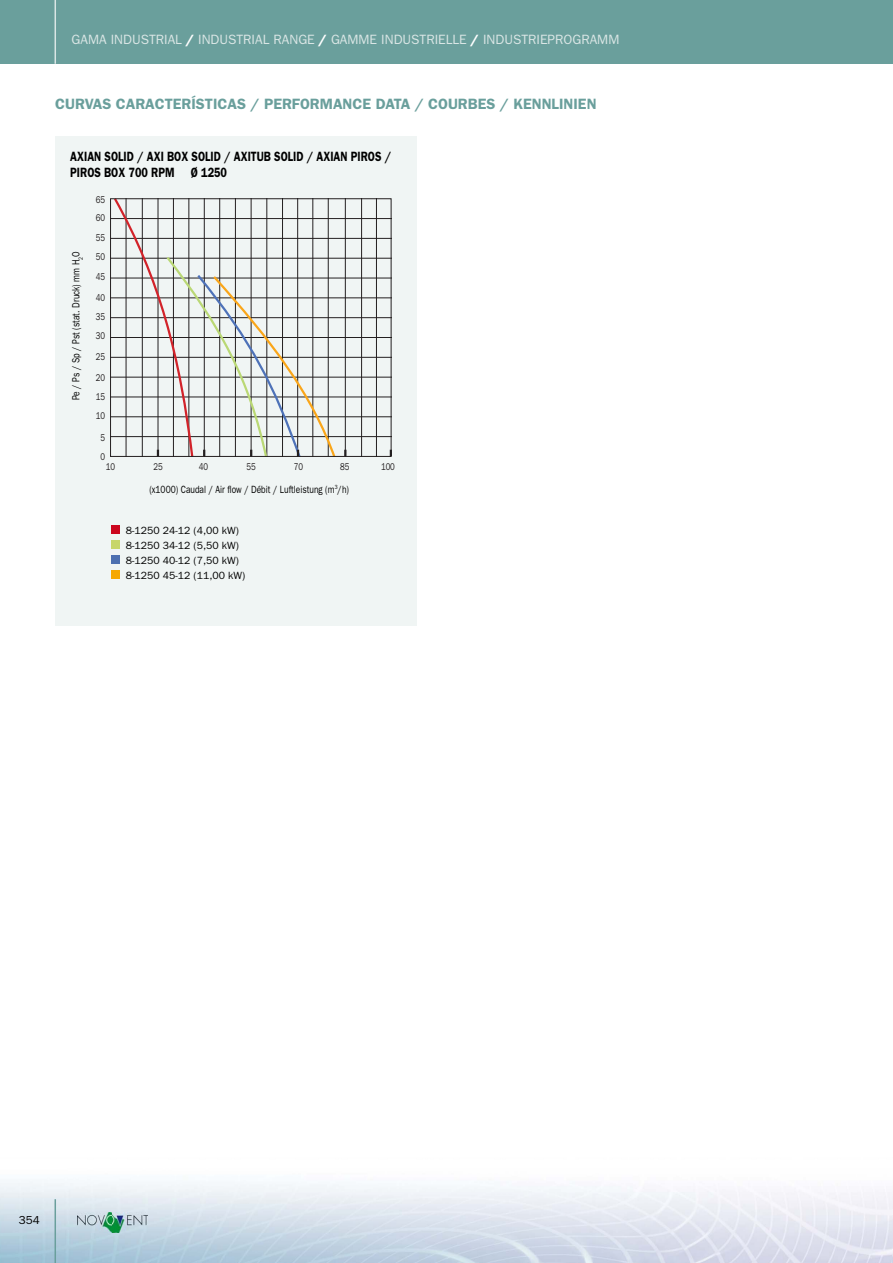
<style>
.page{position:relative;width:893px;height:1263px;background:#fff}
.page>*{position:absolute;margin:0;border:0;box-sizing:border-box;transform-origin:0 0}
.t1{font:600 15px "Franklin Gothic";color:#6a9f9c}
.t2{font:13.5px "Franklin Gothic";color:#dae6e5}
.t3{font:600 13.5px/16.2px "Franklin Gothic";color:#000;scale:.8 1}
.t4{font:11.55px "Franklin Gothic";color:#000}
.t5{font:10.5px/15px "Franklin Gothic";color:#000}
.t6{font:10.5px "Franklin Gothic";color:#000;scale:.8 1}
.t7{font:9.75px/21px "Franklin Gothic IT Cby BT";color:#231f20;scale:.8 1}
.s1{font-weight:800;color:#fff}
</style>
<div class="page">
<div style="left:0;top:0;width:893px;height:64px;background:#6a9f9c"></div>
<hr style="left:55px;top:0;width:1px;height:64px;background:#dae6e5">
<img style="left:0;top:1180px;width:892px;height:83px">
<hr style="left:55px;top:1199px;width:1px;height:64px;background:#6a9f9c">
<img style="left:78px;top:1213px;width:70px;height:20px">
<img style="left:892px;top:1158px;width:1px;height:105px">
<div style="left:55px;top:136px;width:362px;height:489px;background:#f0f5f4"></div>
<div style="left:111px;top:556px;width:9px;height:8px;background:#4d70b0"></div>
<div style="left:111px;top:571px;width:9px;height:8px;background:#f6a800"></div>
<div style="left:111px;top:541px;width:9px;height:8px;background:#c7d66a"></div>
<div style="left:111px;top:526px;width:9px;height:8px;background:#cc071e"></div>
<hr style="left:111px;top:218px;width:280px;height:1px;background:#231f20">
<hr style="left:111px;top:238px;width:280px;height:1px;background:#231f20">
<hr style="left:111px;top:258px;width:280px;height:1px;background:#231f20">
<hr style="left:111px;top:278px;width:280px;height:1px;background:#231f20">
<hr style="left:111px;top:298px;width:280px;height:1px;background:#231f20">
<hr style="left:111px;top:317px;width:280px;height:1px;background:#231f20">
<hr style="left:111px;top:337px;width:280px;height:1px;background:#231f20">
<hr style="left:111px;top:357px;width:280px;height:1px;background:#231f20">
<hr style="left:111px;top:377px;width:280px;height:1px;background:#231f20">
<hr style="left:111px;top:397px;width:280px;height:1px;background:#231f20">
<hr style="left:111px;top:416px;width:280px;height:1px;background:#231f20">
<hr style="left:111px;top:436px;width:280px;height:1px;background:#231f20">
<hr style="left:345px;top:199px;width:1px;height:257px;background:#231f20">
<hr style="left:361px;top:199px;width:1px;height:257px;background:#231f20">
<hr style="left:376px;top:199px;width:1px;height:257px;background:#231f20">
<svg style="left:112px;top:201px;width:226px;height:254px"></svg>
<div style="left:110px;top:199px;width:281px;height:258px;border:1px solid #231f20"></div>
<p class="t2" style="left:72px;top:35px;width:549px">GAMA INDUSTRIAL <span class="s1">/</span> INDUSTRIAL RANGE <span class="s1">/</span> GAMME INDUSTRIELLE <span class="s1">/</span> INDUSTRIEPROGRAMM</p>
<h1 class="t1" style="left:55px;top:99px;width:543px">CURVAS CARACTERÍSTICAS / PERFORMANCE DATA / COURBES / KENNLINIEN</h1>
<p class="t3" style="left:70px;top:150px;width:403px">AXIAN SOLID / AXI BOX SOLID / AXITUB SOLID / AXIAN PIROS /<br>PIROS BOX 700 RPM Ø 1250</p>
<p class="t6" style="left:72px;top:400px;width:188px;rotate:-90deg">Pe / Ps / Sp / Pst (stat. Druck) mm H O<sub>2</sub></p>
<p class="t7" style="left:96px;top:191px;width:13px">65</p>
<p class="t7" style="left:96px;top:228px;width:13px">55</p>
<p class="t7" style="left:96px;top:208px;width:13px">60</p>
<p class="t7" style="left:96px;top:247px;width:13px">50</p>
<p class="t7" style="left:96px;top:267px;width:13px">45</p>
<p class="t7" style="left:96px;top:288px;width:13px">40</p>
<p class="t7" style="left:96px;top:307px;width:13px">35</p>
<p class="t7" style="left:96px;top:326px;width:13px">30</p>
<p class="t7" style="left:96px;top:347px;width:13px">25<br>20</p>
<p class="t7" style="left:96px;top:387px;width:13px">15</p>
<p class="t7" style="left:101px;top:429px;width:7px;line-height:18.9px">5<br>0</p>
<p class="t7" style="left:96px;top:406px;width:13px">10</p>
<p class="t7" style="left:106px;top:457px;width:13px">10</p>
<p class="t7" style="left:153px;top:457px;width:13px">25</p>
<p class="t7" style="left:199px;top:457px;width:13px">40</p>
<p class="t7" style="left:246px;top:457px;width:13px">55</p>
<p class="t7" style="left:294px;top:457px;width:13px">70</p>
<p class="t7" style="left:340px;top:457px;width:13px">85</p>
<p class="t7" style="left:381px;top:457px;width:19px">100</p>
<p class="t6" style="left:149px;top:485px;width:251px">(x1000) Caudal / Air flow / Débit / Luftleistung (m<sup>3</sup>/h)</p>
<p class="t5" style="left:126px;top:523px;width:121px">8-1250 24-12 (4,00 kW)<br>8-1250 34-12 (5,50 kW)<br>8-1250 40-12 (7,50 kW)<br>8-1250 45-12 (11,00 kW)</p>
<p class="t4" style="left:19px;top:1216px;width:22px">354</p>
</div>
